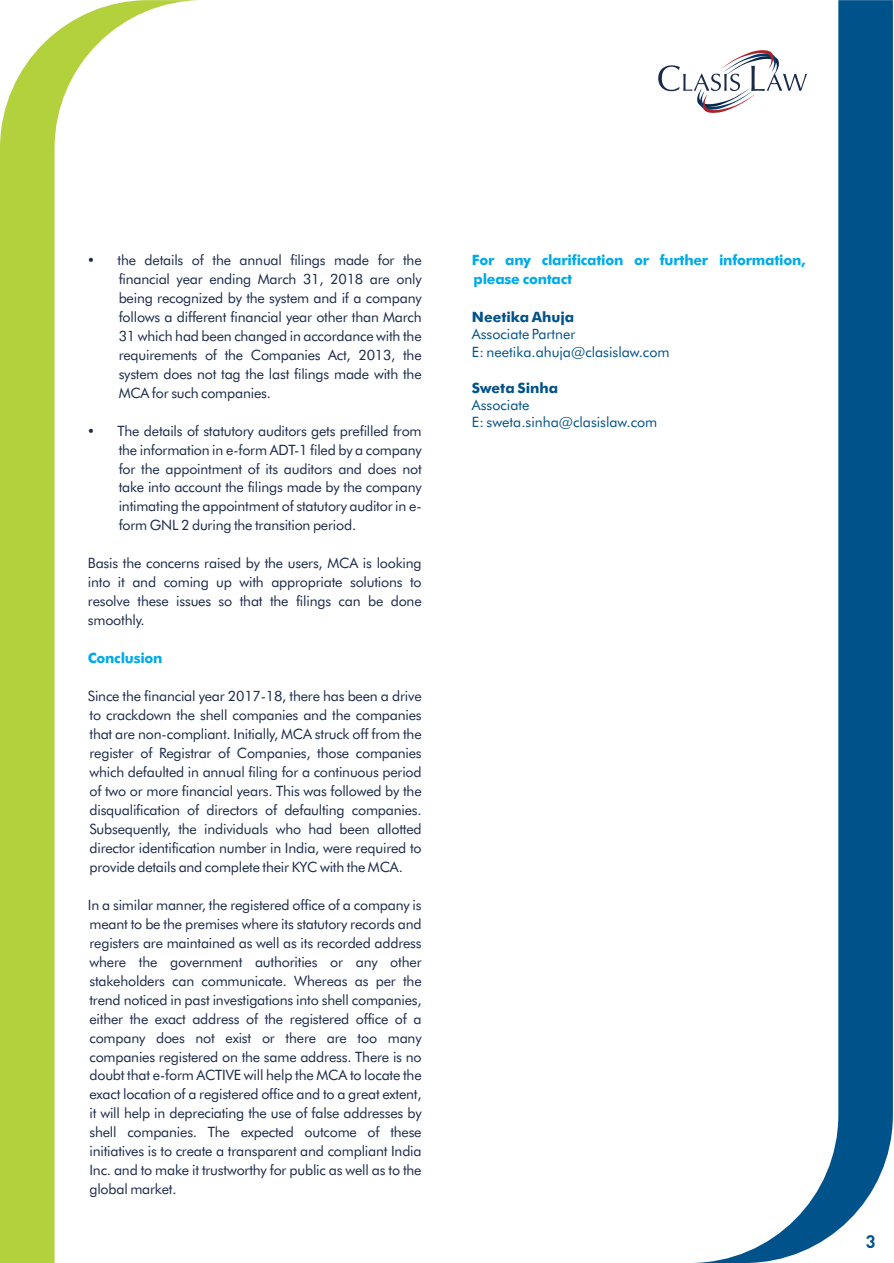
<style>
.page{position:relative;width:894px;height:1263px;background:#fff}
.page>*{position:absolute;margin:0;border:0;box-sizing:border-box;transform-origin:0 0}
.t1{font:700 18px "DIN";color:#00528a}
.t2{font:14.25px/18.9px "Futura Bk BT";letter-spacing:-.015em;color:#1c2b4a;text-align:justify}
.t3{font:14.25px/17.1px "Futura Bk BT";color:#00528a}
.t4{font:700 14.25px/19px "Futura Md BT";letter-spacing:-.015em;color:#00abe8}
.t5{font:700 14.25px "Futura Md BT";color:#00528a}
</style>
<div class="page">
<svg style="left:0;top:0;width:198px;height:1263px"></svg>
<svg style="left:658px;top:65px;width:32px;height:27px"></svg>
<svg style="left:690px;top:0;width:203px;height:1263px"></svg>
<p class="t2" style="left:119px;top:252px;width:305px;text-indent:-31px">• the details of the annual filings made for the financial year ending March 31, 2018 are only being recognized by the system and if a company follows a different financial year other than March 31 which had been changed in accordance with the requirements of the Companies Act, 2013, the system does not tag the last filings made with the MCA for such companies.</p>
<p class="t2" style="left:119px;top:422px;width:305px;text-indent:-31px">• The details of statutory auditors gets prefilled from the information in e-form ADT-1 filed by a company for the appointment of its auditors and does not take into account the filings made by the company intimating the appointment of statutory auditor in e&shy;form GNL 2 during the transition period.</p>
<p class="t2" style="left:88px;top:555px;width:335px">Basis the concerns raised by the users, MCA is looking into it and coming up with appropriate solutions to resolve these issues so that the filings can be done smoothly.</p>
<p class="t4" style="left:88px;top:650px;width:76px">Conclusion</p>
<p class="t2" style="left:88px;top:688px;width:335px">Since the financial year 2017-18, there has been a drive to crackdown the shell companies and the companies that are non-compliant. Initially, MCA struck off from the register of Registrar of Companies, those companies which defaulted in annual filing for a continuous period of two or more financial years. This was followed by the disqualification of directors of defaulting companies.<br>Subsequently, the individuals who had been allotted director identification number in India, were required to provide details and complete their KYC with the MCA.</p>
<p class="t2" style="left:88px;top:897px;width:335px">In a similar manner, the registered office of a company is meant to be the premises where its statutory records and registers are maintained as well as its recorded address where the government authorities or any other stakeholders can communicate. Whereas as per the trend noticed in past investigations into shell companies, either the exact address of the registered office of a company does not exist or there are too many companies registered on the same address. There is no doubt that e-form ACTIVE will help the MCA to locate the exact location of a registered office and to a great extent, it will help in depreciating the use of false addresses by shell companies. The expected outcome of these initiatives is to create a transparent and compliant India Inc. and to make it trustworthy for public as well as to the global market.</p>
<p class="t4" style="left:472px;top:251px;width:335px">For any clarification or further information, please contact</p>
<p class="t5" style="left:472px;top:312px;width:104px">Neetika Ahuja</p>
<p class="t3" style="left:472px;top:327px;width:199px">Associate Partner<br>E: neetika.ahuja@clasislaw.com</p>
<p class="t5" style="left:472px;top:382px;width:88px">Sweta Sinha</p>
<p class="t3" style="left:472px;top:398px;width:187px">Associate<br>E: sweta.sinha@clasislaw.com</p>
<p class="t1" style="left:866px;top:1235px;width:11px">3</p>
</div>
